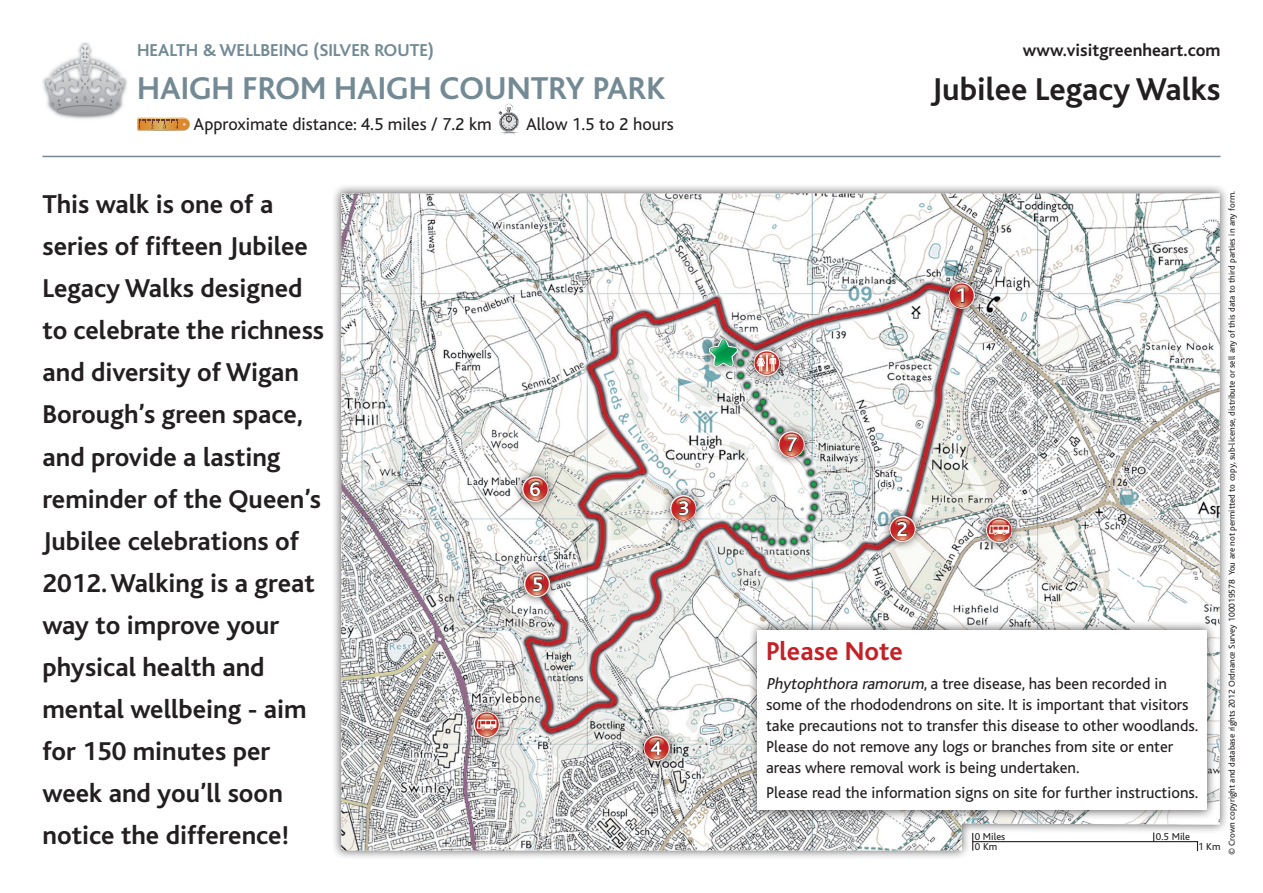
<style>
.page{position:relative;width:1263px;height:893px;background:#fff}
.page>*{position:absolute;margin:0;border:0;box-sizing:border-box;transform-origin:0 0}
.t1{font:700 33px "Bliss";color:#738a95}
.t2{font:700 33px "Bliss";color:#231f20}
.t3{font:700 27px/42px "Bliss";color:#231f20}
.t4{font:700 27px "Bliss";color:#c42026}
.t5{font:700 20.7px "Bliss";color:#fff}
.t6{font:18px "Bliss";color:#231f20}
.t7{font:700 18px "Bliss";color:#738a95}
.t8{font:700 18px "Bliss";color:#231f20}
.t9{font:16.5px/21px "Bliss";color:#231f20}
.t10{font:10.5px "Bliss";color:#231f20}
.t11{font:9px "Bliss";color:#231f20}
.s1{font-style:italic}
</style>
<div class="page">
<div style="left:331px;top:184px;width:898px;height:676px;background:#231f20;opacity:.75"></div>
<img style="left:341px;top:194px;width:879px;height:656px">
<hr style="left:972px;top:841px;width:226px;height:1px;background:#231f20">
<svg style="left:972px;top:833px;width:1px;height:18px"></svg>
<div style="left:748px;top:621px;width:469px;height:199px;background:#231f20;opacity:.75"></div>
<div style="left:757px;top:630px;width:450px;height:180px;background:#fff"></div>
<svg style="left:137px;top:118px;width:53px;height:13px"></svg>
<hr style="left:43px;top:156px;width:1177px;height:1px;background:#738a95">
<svg style="left:498px;top:104px;width:21px;height:31px"></svg>
<img style="left:43px;top:43px;width:84px;height:76px">
<div style="left:976px;top:507px;width:45px;height:45px;background:#231f20;opacity:.75"></div>
<img style="left:986px;top:517px;width:26px;height:26px;border-radius:13px">
<div style="left:464px;top:702px;width:44px;height:44px;background:#231f20;opacity:.75"></div>
<img style="left:474px;top:712px;width:26px;height:26px;border-radius:13px">
<div style="left:699px;top:329px;width:47px;height:46px;background:#231f20;opacity:.75"></div>
<img style="left:708px;top:339px;width:30px;height:28px">
<div style="left:880px;top:506px;width:44px;height:44px;background:#231f20;opacity:.75"></div>
<img style="left:890px;top:516px;width:25px;height:26px;border-radius:13px">
<svg style="left:896px;top:521px;width:11px;height:15px"></svg>
<div style="left:660px;top:485px;width:45px;height:45px;background:#231f20;opacity:.75"></div>
<img style="left:670px;top:495px;width:26px;height:26px;border-radius:13px">
<svg style="left:678px;top:500px;width:11px;height:16px"></svg>
<div style="left:634px;top:725px;width:44px;height:44px;background:#231f20;opacity:.75"></div>
<img style="left:644px;top:735px;width:25px;height:26px;border-radius:13px">
<svg style="left:650px;top:740px;width:12px;height:15px"></svg>
<div style="left:514px;top:561px;width:45px;height:44px;background:#231f20;opacity:.75"></div>
<img style="left:524px;top:571px;width:26px;height:26px;border-radius:13px">
<svg style="left:532px;top:576px;width:11px;height:16px"></svg>
<div style="left:512px;top:466px;width:45px;height:44px;background:#231f20;opacity:.75"></div>
<img style="left:522px;top:476px;width:26px;height:26px;border-radius:13px">
<svg style="left:529px;top:481px;width:12px;height:16px"></svg>
<div style="left:769px;top:422px;width:44px;height:44px;background:#231f20;opacity:.75"></div>
<img style="left:778px;top:431px;width:26px;height:26px;border-radius:13px">
<svg style="left:786px;top:437px;width:12px;height:15px"></svg>
<div style="left:939px;top:273px;width:44px;height:44px;background:#231f20;opacity:.75"></div>
<img style="left:949px;top:283px;width:26px;height:25px;border-radius:13px">
<svg style="left:956px;top:288px;width:9px;height:15px"></svg>
<div style="left:744px;top:340px;width:44px;height:45px;background:#231f20;opacity:.75"></div>
<img style="left:754px;top:350px;width:26px;height:26px;border-radius:13px">
<p class="t7" style="left:137px;top:41px;width:298px">HEALTH &amp; WELLBEING (SILVER ROUTE)</p>
<h1 class="t1" style="left:137px;top:71px;width:530px">HAIGH FROM HAIGH COUNTRY PARK</h1>
<p class="t6" style="left:194px;top:114px;width:300px">Approximate distance: 4.5 miles / 7.2 km</p>
<p class="t6" style="left:526px;top:114px;width:149px">Allow 1.5 to 2 hours</p>
<p class="t3" style="left:43px;top:184px;width:283px">This walk is one of a series of fifteen Jubilee<br>Legacy Walks designed to celebrate the richness and diversity of Wigan<br>Borough’s green space, and provide a lasting reminder of the Queen’s<br>Jubilee celebrations of<br>2012. Walking is a great way to improve your physical health and mental wellbeing - aim for 150 minutes per week and you’ll soon notice the difference!</p>
<p class="t5" style="left:529px;top:478px;width:13px">6</p>
<p class="t5" style="left:532px;top:573px;width:13px">5</p>
<p class="t5" style="left:678px;top:497px;width:13px">3</p>
<p class="t5" style="left:650px;top:737px;width:13px">4</p>
<p class="t8" style="left:1023px;top:41px;width:199px">www.visitgreenheart.com</p>
<h1 class="t2" style="left:931px;top:72px;width:291px">Jubilee Legacy Walks</h1>
<p class="t5" style="left:786px;top:433px;width:13px">7</p>
<p class="t5" style="left:955px;top:285px;width:13px">1</p>
<p class="t5" style="left:896px;top:518px;width:13px">2</p>
<h2 class="t4" style="left:766px;top:637px;width:138px">Please Note</h2>
<p class="t9" style="left:766px;top:673px;width:434px"><span class="s1">Phytophthora ramorum</span>, a tree disease, has been recorded in some of the rhododendrons on site. It is important that visitors take precautions not to transfer this disease to other woodlands.<br>Please do not remove any logs or branches from site or enter areas where removal work is being undertaken.</p>
<p class="t9" style="left:766px;top:783px;width:434px">Please read the information signs on site for further instructions.</p>
<p class="t10" style="left:975px;top:831px;width:32px">0 Miles</p>
<p class="t10" style="left:1156px;top:831px;width:36px">0.5 Mile</p>
<p class="t10" style="left:975px;top:841px;width:24px">0 Km</p>
<p class="t10" style="left:1198px;top:841px;width:24px">1 Km</p>
<p class="t11" style="left:1227px;top:855px;width:666px;rotate:-90deg">© Crown copyright and database rights 2012 Ordnance Survey 100019578 You are not permitted to copy, sub-license, distribute or sell any of this data to third parties in any form.</p>
</div>
